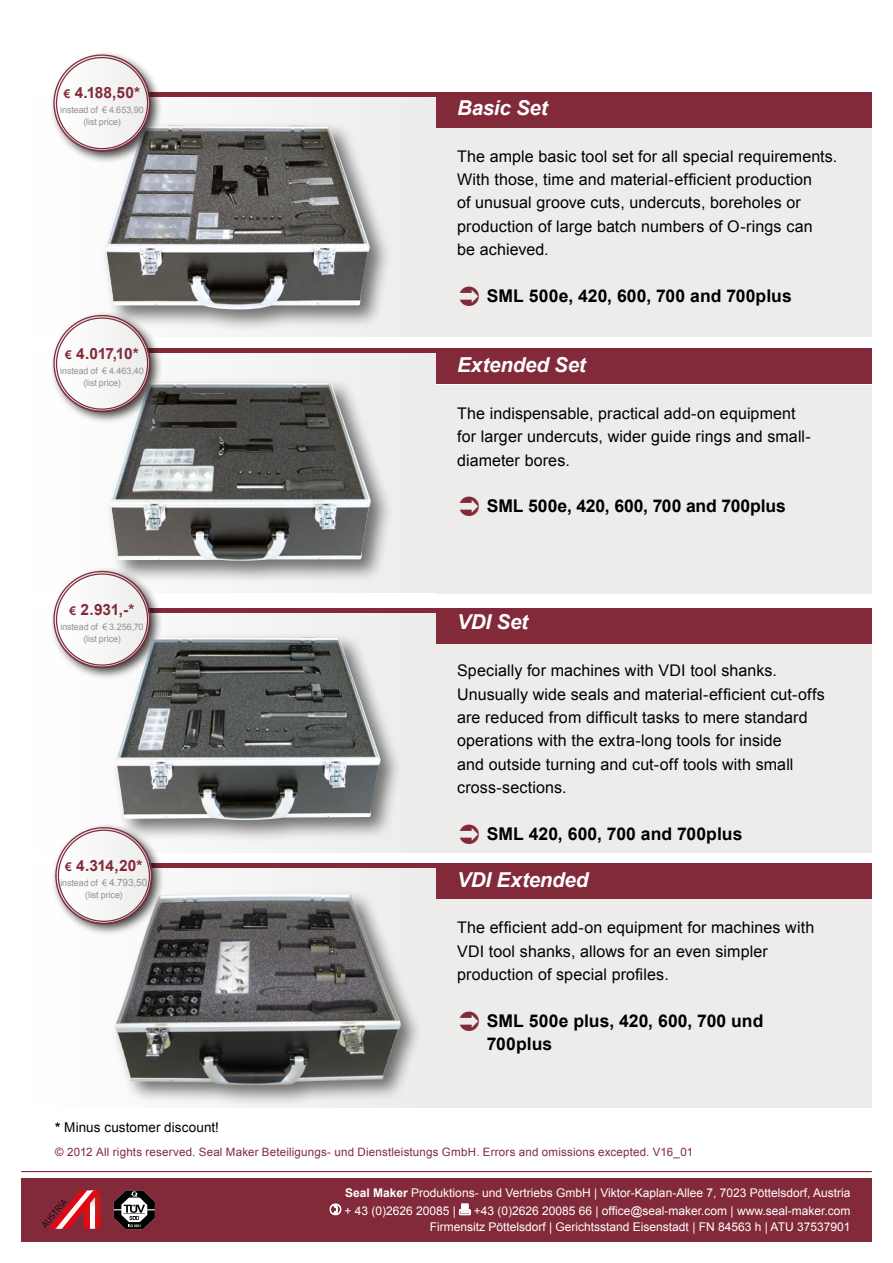
<style>
.page{position:relative;width:893px;height:1263px;background:#fff}
.page>*{position:absolute;margin:0;border:0;box-sizing:border-box;transform-origin:0 0}
.t1{font:italic 700 20.55px "Arial";letter-spacing:-.01em;color:#fff}
.t2{font:700 17.55px/23.4px "Arial";color:#000}
.t3{font:16.05px/23.4px "Arial";letter-spacing:.005em;color:#000}
.t4{font:700 15.45px "Arial";letter-spacing:-.025em;color:#822a3a}
.t5{font:13.5px "Arial";letter-spacing:.005em;color:#000}
.t6{font:12px/18px "Arial";color:#fff}
.t7{font:11.55px "Arial";letter-spacing:.02em;color:#822a3a}
.t8{font:9px/12px "Arial";letter-spacing:-.01em;color:#929292;text-align:center}
.s1{font-size:12px}
.s2{font-size:10.05px}
.s3{font-weight:700}
</style>
<div class="page">
<svg style="left:165px;top:867px;width:271px;height:240px;background:#e5dedf"></svg>
<hr style="left:98px;top:863px;width:338px;height:4px;background:#822a3a">
<div style="left:436px;top:899px;width:436px;height:209px;background:#edeceb"></div>
<div style="left:436px;top:863px;width:436px;height:35px;background:#822a3a"></div>
<svg style="left:163px;top:612px;width:273px;height:240px"></svg>
<hr style="left:98px;top:608px;width:338px;height:4px;background:#822a3a">
<div style="left:436px;top:644px;width:436px;height:209px;background:#edeceb"></div>
<div style="left:436px;top:608px;width:436px;height:35px;background:#822a3a"></div>
<div style="left:21px;top:349px;width:415px;height:244px;background:#f7f7f6"></div>
<hr style="left:98px;top:349px;width:338px;height:4px;background:#822a3a">
<div style="left:436px;top:385px;width:436px;height:208px;background:#edeceb"></div>
<div style="left:436px;top:349px;width:436px;height:35px;background:#822a3a"></div>
<div style="left:21px;top:92px;width:415px;height:244px;background:#f7f7f7"></div>
<div style="left:98px;top:92px;width:338px;height:5px;background:#822a3a"></div>
<div style="left:436px;top:129px;width:436px;height:208px;background:#edeceb"></div>
<div style="left:436px;top:92px;width:436px;height:36px;background:#822a3a"></div>
<div style="left:100px;top:120px;width:292px;height:213px;background:#000;opacity:.55"></div>
<img style="left:105px;top:126px;width:265px;height:183px">
<div style="left:105px;top:377px;width:288px;height:207px;background:#000;opacity:.55"></div>
<img style="left:109px;top:383px;width:262px;height:179px">
<div style="left:111px;top:632px;width:292px;height:211px;background:#000;opacity:.55"></div>
<img style="left:115px;top:637px;width:266px;height:186px">
<div style="left:21px;top:1171px;width:851px;height:71px;background:linear-gradient(to right,#fff,#fff)"></div>
<hr style="left:21px;top:1171px;width:851px;height:1px;background:#822a3a">
<div style="left:21px;top:1178px;width:851px;height:64px;background:#822a3a"></div>
<svg style="left:330px;top:1204px;width:11px;height:11px"></svg>
<svg style="left:459px;top:1204px;width:12px;height:11px"></svg>
<svg style="left:114px;top:1190px;width:41px;height:39px"></svg>
<svg style="left:43px;top:1190px;width:58px;height:39px"></svg>
<div style="left:91px;top:888px;width:334px;height:233px;background:#000;opacity:.55"></div>
<img style="left:91px;top:870px;width:325px;height:233px">
<div style="left:49px;top:50px;width:114px;height:114px;background:#000;opacity:.75"></div>
<svg style="left:55px;top:56px;width:94px;height:94px"></svg>
<div style="left:49px;top:310px;width:114px;height:115px;background:#000;opacity:.75"></div>
<svg style="left:55px;top:317px;width:94px;height:93px"></svg>
<div style="left:49px;top:566px;width:114px;height:115px;background:#000;opacity:.75"></div>
<svg style="left:55px;top:573px;width:94px;height:93px"></svg>
<div style="left:51px;top:822px;width:114px;height:115px;background:#000;opacity:.75"></div>
<svg style="left:57px;top:829px;width:94px;height:93px"></svg>
<p class="t4" style="left:64px;top:83px;width:78px"><span class="s1">€</span> 4.188,50*</p>
<p class="t8" style="left:60px;top:104px;width:85px">instead of € 4.653,90 (list price)</p>
<p class="t4" style="left:65px;top:343px;width:75px"><span class="s1">€</span> 4.017,10*</p>
<p class="t8" style="left:60px;top:365px;width:85px">instead of € 4.463,40 (list price)</p>
<p class="t4" style="left:70px;top:599px;width:66px"><span class="s1">€</span> 2.931,-*</p>
<p class="t8" style="left:60px;top:621px;width:85px">instead of € 3.256,70 (list price)</p>
<p class="t4" style="left:65px;top:855px;width:79px"><span class="s1">€</span> 4.314,20*</p>
<p class="t8" style="left:60px;top:877px;width:89px">instead of € <span class="s2">4.793,50 </span>(list price)</p>
<p class="t5" style="left:55px;top:1119px;width:165px"><span class="s3">*</span> Minus customer discount!</p>
<p class="t1" style="left:457px;top:94px;width:92px">Basic Set</p>
<p class="t3" style="left:457px;top:144px;width:382px">The ample basic tool set for all special requirements.<br>With those, time and material-efficient production<br>of unusual groove cuts, undercuts, boreholes or production of large batch numbers of O-rings can<br>be achieved.</p>
<p class="t2" style="left:487px;top:285px;width:306px">SML 500e, 420, 600, 700 and 700plus</p>
<p class="t1" style="left:457px;top:351px;width:130px">Extended Set</p>
<p class="t3" style="left:457px;top:402px;width:355px">The indispensable, practical add-on equipment for larger undercuts, wider guide rings and small&shy;diameter bores.</p>
<p class="t2" style="left:487px;top:495px;width:300px">SML 500e, 420, 600, 700 and 700plus</p>
<p class="t1" style="left:457px;top:608px;width:72px">VDI Set</p>
<p class="t3" style="left:457px;top:659px;width:369px">Specially for machines with VDI tool shanks.<br>Unusually wide seals and material-efficient cut-offs are reduced from difficult tasks to mere standard operations with the extra-long tools for inside<br>and outside turning and cut-off tools with small cross-sections.</p>
<p class="t2" style="left:487px;top:822px;width:257px">SML 420, 600, 700 and 700plus</p>
<p class="t1" style="left:457px;top:866px;width:133px">VDI Extended</p>
<p class="t3" style="left:457px;top:916px;width:359px">The efficient add-on equipment for machines with<br>VDI tool shanks, allows for an even simpler production of special profiles.</p>
<p class="t2" style="left:487px;top:1010px;width:278px">SML 500e plus, 420, 600, 700 und<br>700plus</p>
<p class="t7" style="left:55px;top:1144px;width:639px">© 2012 All rights reserved. Seal Maker Beteiligungs- und Dienstleistungs GmbH. Errors and omissions excepted. V16_01</p>
<p class="t6" style="left:344px;top:1184px;width:508px"><span class="s3">Seal Maker</span> Produktions- und Vertriebs GmbH | Viktor-Kaplan-Allee 7, 7023 Pöttelsdorf, Austria + 43 (0)2626 20085 |</p>
<p class="t6" style="left:430px;top:1202px;width:422px;line-height:16.5px;text-align:right">+43 (0)2626 20085 66 | office@seal-maker.com | www.seal-maker.com<br>Firmensitz Pöttelsdorf | Gerichtsstand Eisenstadt | FN 84563 h | ATU 37537901</p>
</div>
